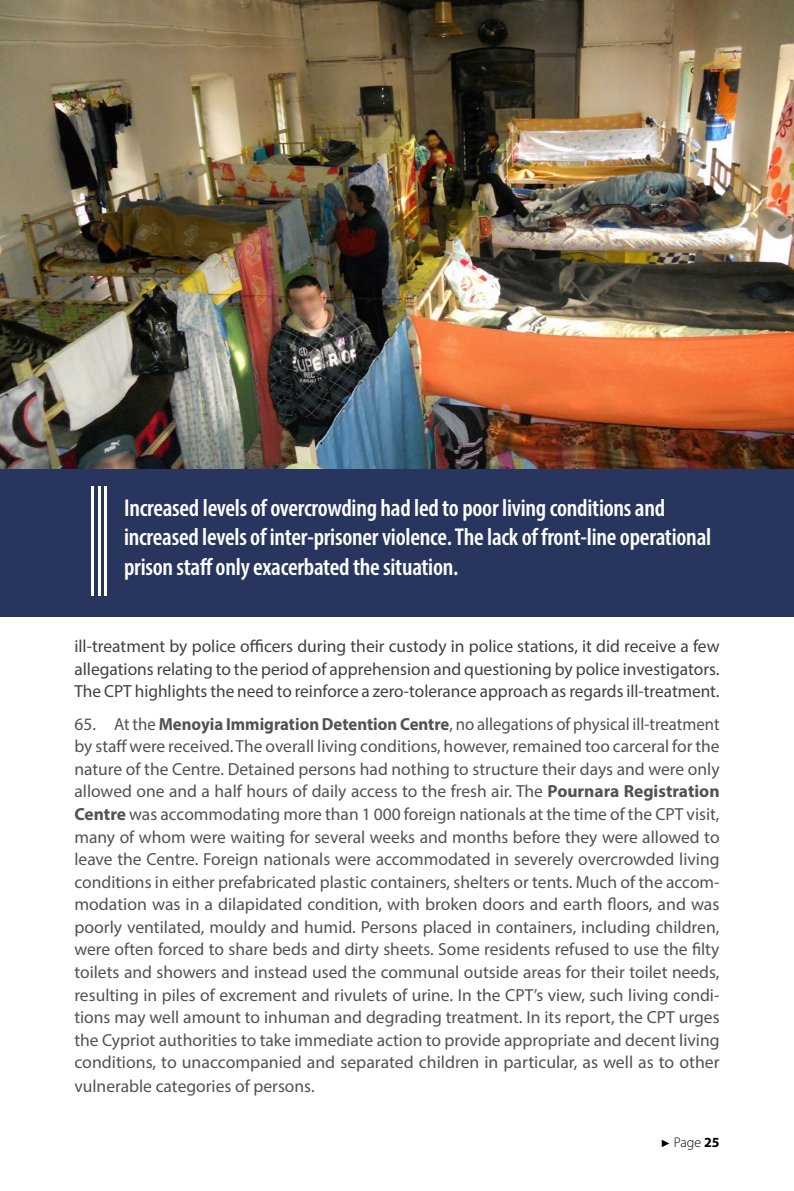
<style>
.page{position:relative;width:794px;height:1191px;background:#fff}
.page>*{position:absolute;margin:0;border:0;box-sizing:border-box;transform-origin:0 0}
.t1{font:600 condensed 24.5px/29.4px "Myriad Pro";letter-spacing:-.01em;color:#fff}
.t2{font:17.5px/22.6px "Myriad Pro";color:#525251;text-align:justify}
.t3{font:17.5px/22.6px "Myriad Pro";color:#404040;text-align:justify}
.t4{font:300 14px "Myriad Pro";color:#000}
.s1{font-weight:700}
.s2{font-family:"Arial";font-weight:400;font-size:10.5px}
</style>
<div class="page">
<div style="left:0;top:0;width:794px;height:616px;background:#28365f"></div>
<img style="left:0;top:0;width:794px;height:469px">
<hr style="left:104px;top:486px;width:3px;height:109px;background:#fff">
<hr style="left:98px;top:486px;width:3px;height:109px;background:#fff">
<hr style="left:91px;top:486px;width:3px;height:109px;background:#fff">
<h1 class="t1" style="left:124px;top:492px;width:588px">Increased levels of overcrowding had led to poor living conditions and increased levels of inter-prisoner violence. The lack of front-line operational prison staff only exacerbated the situation.</h1>
<p class="t3" style="left:74px;top:634px;width:646px">ill-treatment by police officers during their custody in police stations, it did receive a few allegations relating to the period of apprehension and questioning by police investigators.<br>The CPT highlights the need to reinforce a zero-tolerance approach as regards ill-treatment.</p>
<p class="t2" style="left:74px;top:712px;width:646px">65. At the <span class="s1">Menoyia Immigration Detention Centre</span>, no allegations of physical ill-treatment by staff were received. The overall living conditions, however, remained too carceral for the nature of the Centre. Detained persons had nothing to structure their days and were only allowed one and a half hours of daily access to the fresh air. The <span class="s1">Pournara Registration Centre</span> was accommodating more than 1 000 foreign nationals at the time of the CPT visit, many of whom were waiting for several weeks and months before they were allowed to leave the Centre. Foreign nationals were accommodated in severely overcrowded living conditions in either prefabricated plastic containers, shelters or tents. Much of the accom&shy;modation was in a dilapidated condition, with broken doors and earth floors, and was poorly ventilated, mouldy and humid. Persons placed in containers, including children, were often forced to share beds and dirty sheets. Some residents refused to use the filty toilets and showers and instead used the communal outside areas for their toilet needs, resulting in piles of excrement and rivulets of urine. In the CPT’s view, such living condi&shy;tions may well amount to inhuman and degrading treatment. In its report, the CPT urges the Cypriot authorities to take immediate action to provide appropriate and decent living conditions, to unaccompanied and separated children in particular, as well as to other vulnerable categories of persons.</p>
<p class="t4" style="left:660px;top:1133px;width:61px"><span class="s2">►</span> Page <span class="s1">25</span></p>
</div>
